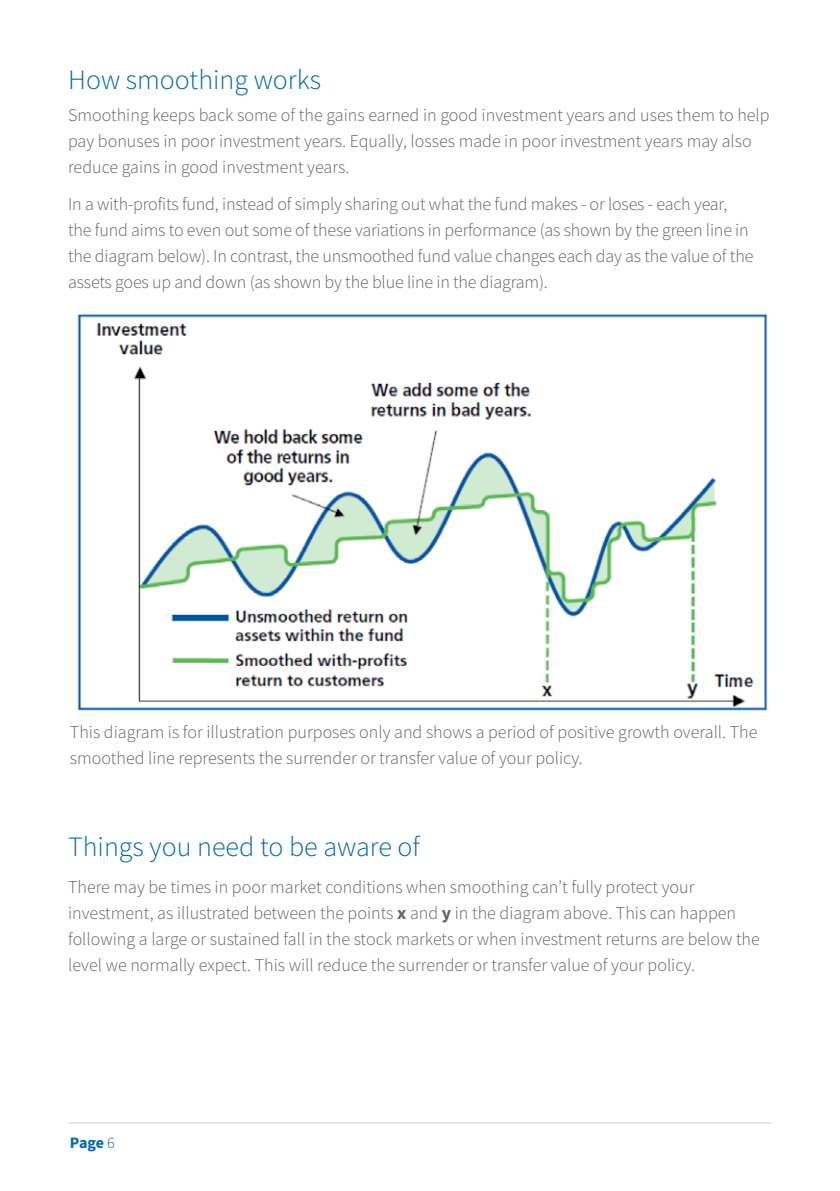
<style>
.page{position:relative;width:840px;height:1191px;background:#fff}
.page>*{position:absolute;margin:0;border:0;box-sizing:border-box;transform-origin:0 0}
.body{font:300 28px "Source Sans Pro";color:#0168b3}
.sub_head{font:300 28px "Source Sans Pro";color:#0168b3}
.body-2{font:300 18px/26px "Source Sans Pro";color:#636366}
.t1{font:700 16px "Source Sans Pro";color:#0168b3}
.s1{font-weight:700}
.s2{font-weight:300}
</style>
<div class="page">
<hr style="left:68px;top:1122px;width:703px;height:1px;background:#c6d3eb">
<img style="left:77px;top:314px;width:691px;height:397px">
<p class="sub_head" style="left:68px;top:63px;width:254px">How smoothing works</p>
<p class="body-2" style="left:68px;top:102px;width:702px">Smoothing keeps back some of the gains earned in good investment years and uses them to help pay bonuses in poor investment years. Equally, losses made in poor investment years may also reduce gains in good investment years.</p>
<p class="body-2" style="left:68px;top:191px;width:686px">In a with-profits fund, instead of simply sharing out what the fund makes - or loses - each year, the fund aims to even out some of these variations in performance (as shown by the green line in the diagram below). In contrast, the unsmoothed fund value changes each day as the value of the assets goes up and down (as shown by the blue line in the diagram).</p>
<p class="body-2" style="left:70px;top:719px;width:688px">This diagram is for illustration purposes only and shows a period of positive growth overall. The smoothed line represents the surrender or transfer value of your policy.</p>
<p class="body" style="left:68px;top:829px;width:353px">Things you need to be aware of</p>
<p class="body-2" style="left:68px;top:874px;width:692px">There may be times in poor market conditions when smoothing can’t fully protect your investment, as illustrated between the points <span class="s1">x</span> and <span class="s1">y</span> in the diagram above. This can happen following a large or sustained fall in the stock markets or when investment returns are below the level we normally expect. This will reduce the surrender or transfer value of your policy.</p>
<p class="t1" style="left:70px;top:1132px;width:46px">Page <span class="s2">6</span></p>
</div>
